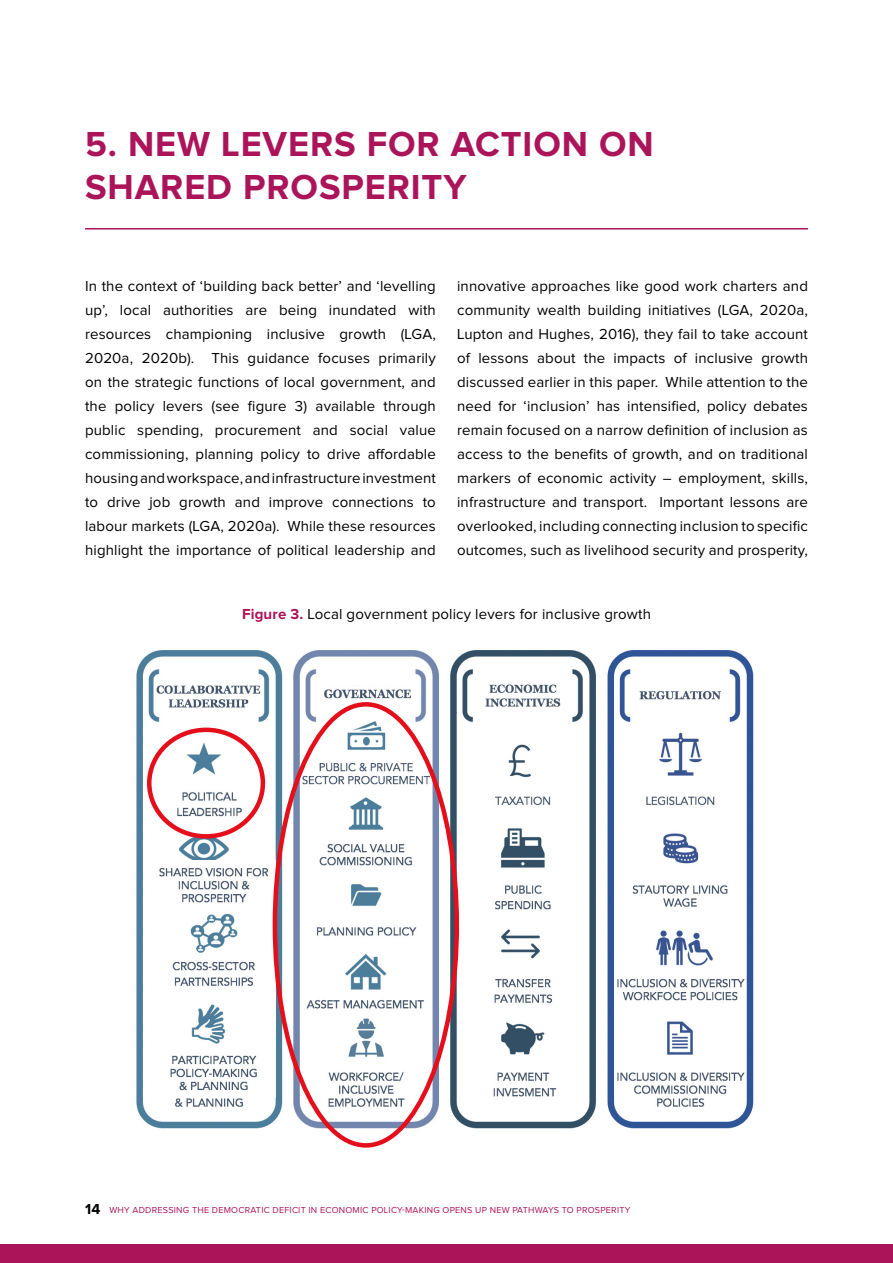
<style>
.page{position:relative;width:893px;height:1263px;background:#fff}
.page>*{position:absolute;margin:0;border:0;box-sizing:border-box;transform-origin:0 0}
.t1{font:700 36px/43.2px "Proxima Nova";letter-spacing:.025em;color:#ac145a}
.t2{font:15px/24px "Proxima Nova";letter-spacing:.01em;color:#000;text-align:justify}
.t3{font:9px "Proxima Nova";letter-spacing:.025em;color:#ac145a}
.s1{font-weight:700;color:#ac145a}
.s2{font-weight:700;font-size:15px;color:#000}
</style>
<div class="page">
<div style="left:0;top:1245px;width:893px;height:18px;background:#ac145a"></div>
<hr style="left:85px;top:228px;width:723px;height:2px;background:#ac145a">
<img style="left:136px;top:650px;width:618px;height:484px">
<div style="left:320px;top:680px;width:93px;height:27px;background:#fff"></div>
<img style="left:324px;top:689px;width:87px;height:14px">
<img style="left:154px;top:861px;width:122px;height:236px">
<div style="left:147px;top:727px;width:118px;height:111px;border:4px solid #e40f1b;border-radius:50%"></div>
<h1 class="t1" style="left:85px;top:123px;width:570px">5. NEW LEVERS FOR ACTION ON<br>SHARED PROSPERITY</h1>
<p class="t2" style="left:85px;top:274px;width:352px">In the context of ‘building back better’ and ‘levelling up’, local authorities are being inundated with resources championing inclusive growth (LGA, 2020a, 2020b). This guidance focuses primarily on the strategic functions of local government, and the policy levers (see figure 3) available through public spending, procurement and social value commissioning, planning policy to drive affordable housing and workspace, and infrastructure investment to drive job growth and improve connections to labour markets (LGA, 2020a). While these resources highlight the importance of political leadership and</p>
<p class="t2" style="left:457px;top:274px;width:352px">innovative approaches like good work charters and community wealth building initiatives (LGA, 2020a, Lupton and Hughes, 2016), they fail to take account of lessons about the impacts of inclusive growth discussed earlier in this paper. While attention to the need for ‘inclusion’ has intensified, policy debates remain focused on a narrow definition of inclusion as access to the benefits of growth, and on traditional markers of economic activity – employment, skills, infrastructure and transport. Important lessons are overlooked, including connecting inclusion to specific outcomes, such as livelihood security and prosperity,</p>
<p class="t2" style="left:242px;top:603px;width:410px"><span class="s1">Figure 3.</span> Local government policy levers for inclusive growth</p>
<p class="t3" style="left:85px;top:1205px;width:547px"><span class="s2">14</span> WHY ADDRESSING THE DEMOCRATIC DEFICIT IN ECONOMIC POLICY-MAKING OPENS UP NEW PATHWAYS TO PROSPERITY</p>
</div>
